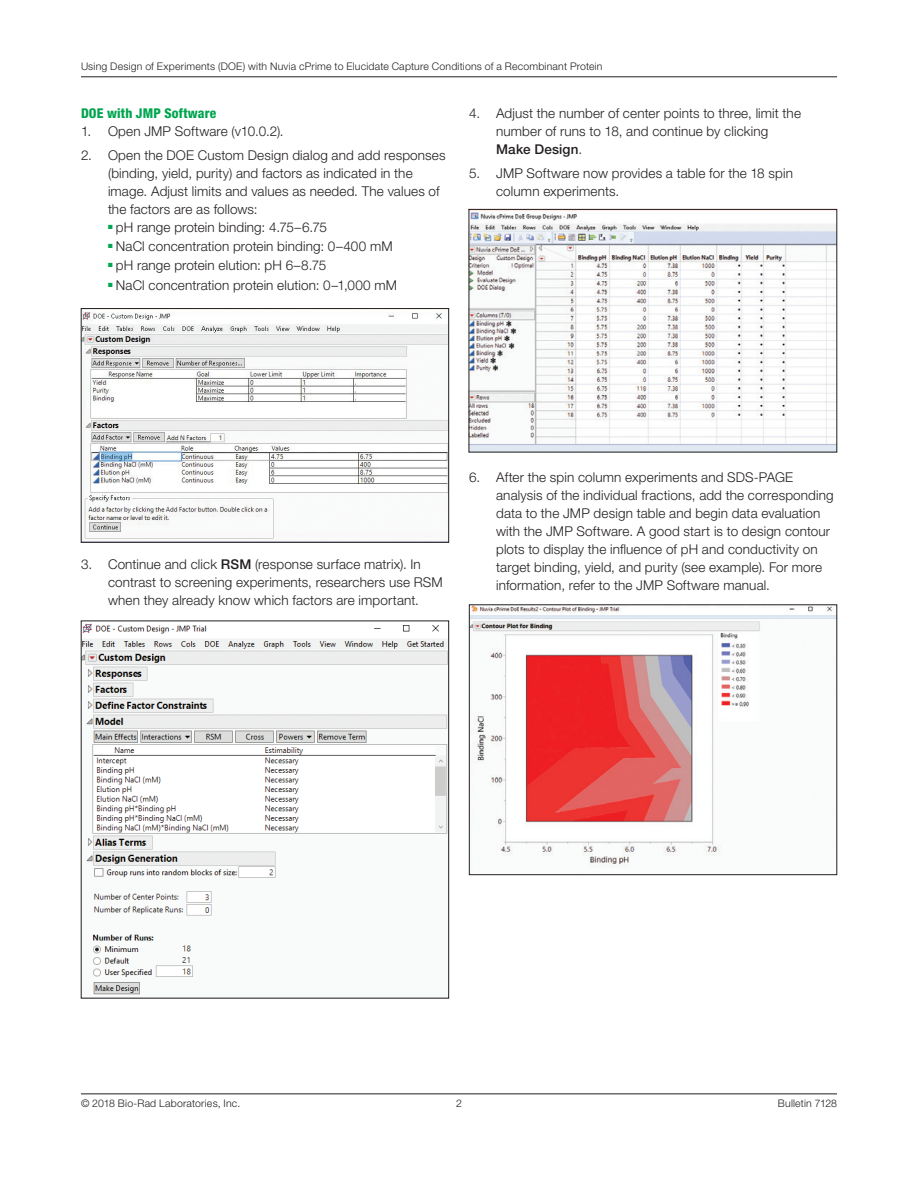
<style>
.page{position:relative;width:918px;height:1188px;background:#fff}
.page>*{position:absolute;margin:0;border:0;box-sizing:border-box;transform-origin:0 0}
.t1{font:300 13.5px/18px "Helvetica Neue LT Std";letter-spacing:.01em;color:#231f20}
.t2{font:800 condensed 13.5px "Helvetica Neue LT Std";letter-spacing:.015em;color:#00a54f}
.t3{font:300 10.5px "Helvetica Neue LT Std";letter-spacing:.02em;color:#231f20}
.s1{font-weight:500}
</style>
<div class="page">
<hr style="left:81px;top:1094px;width:756px;height:1px;background:#231f20">
<hr style="left:81px;top:77px;width:756px;height:1px;background:#231f20">
<img style="left:83px;top:311px;width:364px;height:229px">
<div style="left:81px;top:308px;width:368px;height:235px;border:1px solid #231f20"></div>
<img style="left:83px;top:623px;width:364px;height:372px">
<img style="left:471px;top:607px;width:364px;height:260px">
<div style="left:469px;top:605px;width:368px;height:270px;border:1px solid #231f20"></div>
<img style="left:471px;top:212px;width:364px;height:238px">
<div style="left:469px;top:209px;width:368px;height:243px;border:1px solid #231f20"></div>
<p class="t3" style="left:81px;top:60px;width:523px">Using Design of Experiments (DOE) with Nuvia cPrime to Elucidate Capture Conditions of a Recombinant Protein</p>
<p class="t2" style="left:81px;top:104px;width:137px">DOE with JMP Software</p>
<p class="t1" style="left:81px;top:122px;width:204px">1. Open JMP Software (v10.0.2).</p>
<p class="t1" style="left:108px;top:146px;width:339px;text-indent:-27px">2. Open the DOE Custom Design dialog and add responses (binding, yield, purity) and factors as indicated in the image. Adjust limits and values as needed. The values of the factors are as follows:</p>
<p class="t1" style="left:108px;top:217px;width:221px"><sup>■</sup> pH range protein binding: 4.75–6.75</p>
<p class="t1" style="left:108px;top:237px;width:286px"><sup>■</sup> NaCl concentration protein binding: 0–400 mM</p>
<p class="t1" style="left:108px;top:256px;width:220px"><sup>■</sup> pH range protein elution: pH 6–8.75</p>
<p class="t1" style="left:108px;top:276px;width:291px"><sup>■</sup> NaCl concentration protein elution: 0–1,000 mM</p>
<p class="t1" style="left:496px;top:103px;width:306px;text-indent:-27px">4. Adjust the number of center points to three, limit the number of runs to 18, and continue by clicking<br><span class="s1">Make Design</span>.</p>
<p class="t1" style="left:496px;top:164px;width:298px;text-indent:-27px">5. JMP Software now provides a table for the 18 spin column experiments.</p>
<p class="t1" style="left:108px;top:555px;width:336px;text-indent:-27px">3. Continue and click <span class="s1">RSM</span> (response surface matrix). In contrast to screening experiments, researchers use RSM when they already know which factors are important.</p>
<p class="t1" style="left:496px;top:468px;width:339px;text-indent:-27px">6. After the spin column experiments and SDS-PAGE analysis of the individual fractions, add the corresponding data to the JMP design table and begin data evaluation with the JMP Software. A good start is to design contour plots to display the influence of pH and conductivity on target binding, yield, and purity (see example). For more information, refer to the JMP Software manual.</p>
<p class="t3" style="left:81px;top:1097px;width:161px">© 2018 Bio-Rad Laboratories, Inc.</p>
<p class="t3" style="left:456px;top:1097px;width:7px">2</p>
<p class="t3" style="left:778px;top:1097px;width:61px">Bulletin 7128</p>
</div>
